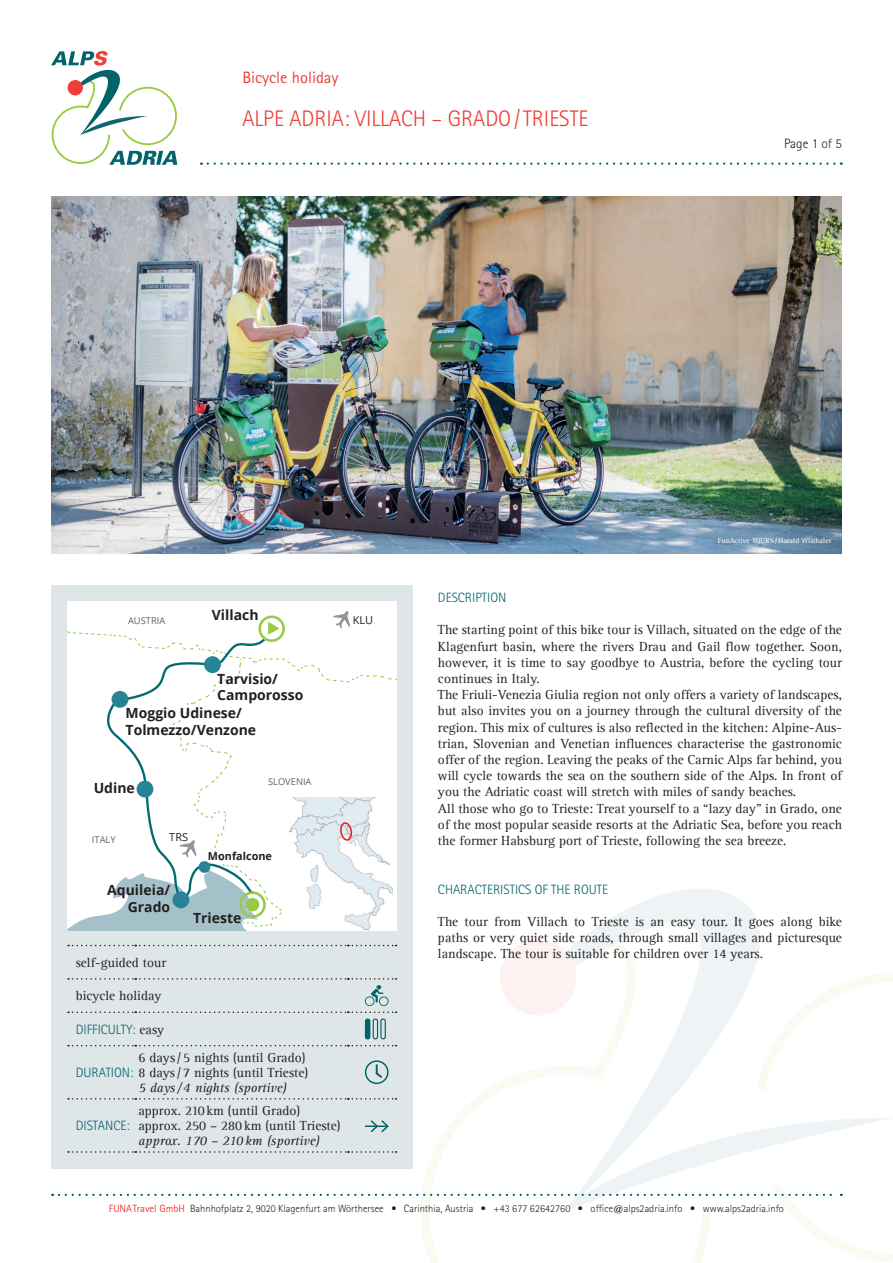
<style>
.page{position:relative;width:893px;height:1263px;background:#fff}
.page>*{position:absolute;margin:0;border:0;box-sizing:border-box;transform-origin:0 0}
.t1{font:300 22.5px "Rotis Sans Serif Std";color:#ee3e35}
.t2{font:16.5px "Rotis Sans Serif Std";color:#ee3e35}
.t3{font:700 13.95px/16.8px "Open Sans";color:#231f20;text-align:right}
.t4{font:13.5px/16.2px "Agfa Rotis Serif";color:#231f20}
.t5{font:300 13.5px "Rotis Sans Serif Std";color:#00646a}
.t6{font:italic 13.5px "Agfa Rotis Serif";color:#231f20}
.t7{font:300 13.5px "Rotis Sans Serif Std";color:#231f20}
.t8{font:700 10.95px "Open Sans";color:#231f20}
.t9{font:10.95px "Open Sans";color:#231f20}
.t10{font:300 10.5px "Rotis Sans Serif Std";color:#231f20}
.t11{font:9.3px "Open Sans";color:#636366}
.t12{font:7.5px "Agfa Rotis Serif";color:#fff}
.s1{font-family:"Agfa Rotis Serif";font-weight:400;color:#231f20}
.s2{font-family:"Rotis Sans Serif Std";font-weight:300;color:#00646a}
.s3{font-weight:400;color:#ee3e35}
</style>
<div class="page">
<svg style="left:421px;top:973px;width:472px;height:290px"></svg>
<svg style="left:519px;top:889px;width:328px;height:225px"></svg>
<div style="left:500px;top:939px;width:76px;height:76px;background:#fdf2f1;border-radius:50%"></div>
<svg style="left:208px;top:162px;width:634px;height:3px"></svg>
<svg style="left:51px;top:51px;width:126px;height:114px"></svg>
<div style="left:51px;top:586px;width:361px;height:583px;background:#dfe6e8"></div>
<img style="left:51px;top:197px;width:791px;height:356px">
<div style="left:67px;top:602px;width:329px;height:329px;background:#fff"></div>
<svg style="left:67px;top:611px;width:329px;height:320px"></svg>
<svg style="left:68px;top:945px;width:328px;height:1px"></svg>
<svg style="left:68px;top:1045px;width:328px;height:1px"></svg>
<svg style="left:68px;top:1098px;width:328px;height:1px"></svg>
<svg style="left:68px;top:978px;width:328px;height:61px"></svg>
<svg style="left:365px;top:1060px;width:24px;height:24px"></svg>
<svg style="left:59px;top:1114px;width:834px;height:97px"></svg>
<hr style="left:365px;top:1125px;width:22px;height:2px;background:#00646a">
<p class="t2" style="left:242px;top:68px;width:98px">Bicycle holiday</p>
<h1 class="t1" style="left:242px;top:106px;width:348px">ALPE ADRIA: VILLACH – GRADO/TRIESTE</h1>
<p class="t7" style="left:784px;top:136px;width:59px">Page 1 of 5</p>
<p class="t12" style="left:718px;top:536px;width:115px">FunActive TOURS/Harald Wisthaler</p>
<p class="t11" style="left:128px;top:614px;width:39px">AUSTRIA</p>
<p class="t3" style="left:212px;top:607px;width:48px">Villach</p>
<p class="t9" style="left:353px;top:612px;width:22px">KLU</p>
<p class="t3" style="left:217px;top:670px;width:62px">Tarvisio/</p>
<p class="t3" style="left:217px;top:686px;width:88px">Camporosso</p>
<p class="t3" style="left:126px;top:704px;width:118px">Moggio Udinese/</p>
<p class="t3" style="left:126px;top:721px;width:132px">Tolmezzo/Venzone</p>
<p class="t3" style="left:94px;top:779px;width:43px">Udine</p>
<p class="t11" style="left:92px;top:833px;width:25px">ITALY</p>
<p class="t9" style="left:169px;top:830px;width:20px">TRS</p>
<p class="t11" style="left:268px;top:776px;width:45px">SLOVENIA</p>
<p class="t8" style="left:208px;top:848px;width:66px">Monfalcone</p>
<p class="t3" style="left:107px;top:881px;width:64px">Aquileia/<br>Grado</p>
<p class="t3" style="left:193px;top:909px;width:50px">Trieste</p>
<p class="t4" style="left:76px;top:955px;width:92px">self-guided tour</p>
<p class="t4" style="left:76px;top:988px;width:87px">bicycle holiday</p>
<p class="t5" style="left:76px;top:1021px;width:90px">DIFFICULTY: <span class="s1">easy</span></p>
<p class="t4" style="left:76px;top:1065px;width:234px"><span class="s2">DURATION:</span> 8 days/7 nights (until Trieste)</p>
<p class="t4" style="left:138px;top:1050px;width:169px">6 days/5 nights (until Grado)</p>
<p class="t6" style="left:138px;top:1080px;width:150px">5 days /4 nights (sportive)</p>
<p class="t5" style="left:76px;top:1118px;width:55px">DISTANCE:</p>
<p class="t4" style="left:138px;top:1103px;width:204px;line-height:15px">approx. 210km (until Grado) approx. 250 – 280km (until Trieste)</p>
<p class="t6" style="left:138px;top:1133px;width:183px">approx. 170 – 210km (sportive)</p>
<p class="t5" style="left:438px;top:590px;width:70px">DESCRIPTION</p>
<p class="t4" style="left:438px;top:622px;width:405px">The starting point of this bike tour is Villach, situated on the edge of the Klagenfurt basin, where the rivers Drau and Gail flow together. Soon, however, it is time to say goodbye to Austria, before the cycling tour continues in Italy.<br>The Friuli-Venezia Giulia region not only offers a variety of landscapes, but also invites you on a journey through the cultural diversity of the region. This mix of cultures is also reflected in the kitchen: Alpine-Aus&shy;trian, Slovenian and Venetian influences characterise the gastronomic offer of the region. Leaving the peaks of the Carnic Alps far behind, you will cycle towards the sea on the southern side of the Alps. In front of you the Adriatic coast will stretch with miles of sandy beaches.<br>All those who go to Trieste: Treat yourself to a “lazy day” in Grado, one of the most popular seaside resorts at the Adriatic Sea, before you reach the former Habsburg port of Trieste, following the sea breeze.</p>
<p class="t5" style="left:438px;top:881px;width:172px">CHARACTERISTICS OF THE ROUTE</p>
<p class="t4" style="left:438px;top:914px;width:405px;text-align:justify">The tour from Villach to Trieste is an easy tour. It goes along bike paths or very quiet side roads, through small villages and picturesque landscape. The tour is suitable for children over 14 years.</p>
<p class="t10" style="left:109px;top:1202px;width:677px"><span class="s3">FUNATravel GmbH</span> Bahnhofplatz 2, 9020 Klagenfurt am Wörthersee • Carinthia, Austria • +43 677 62642760 • office@alps2adria.info • www.alps2adria.info</p>
</div>
